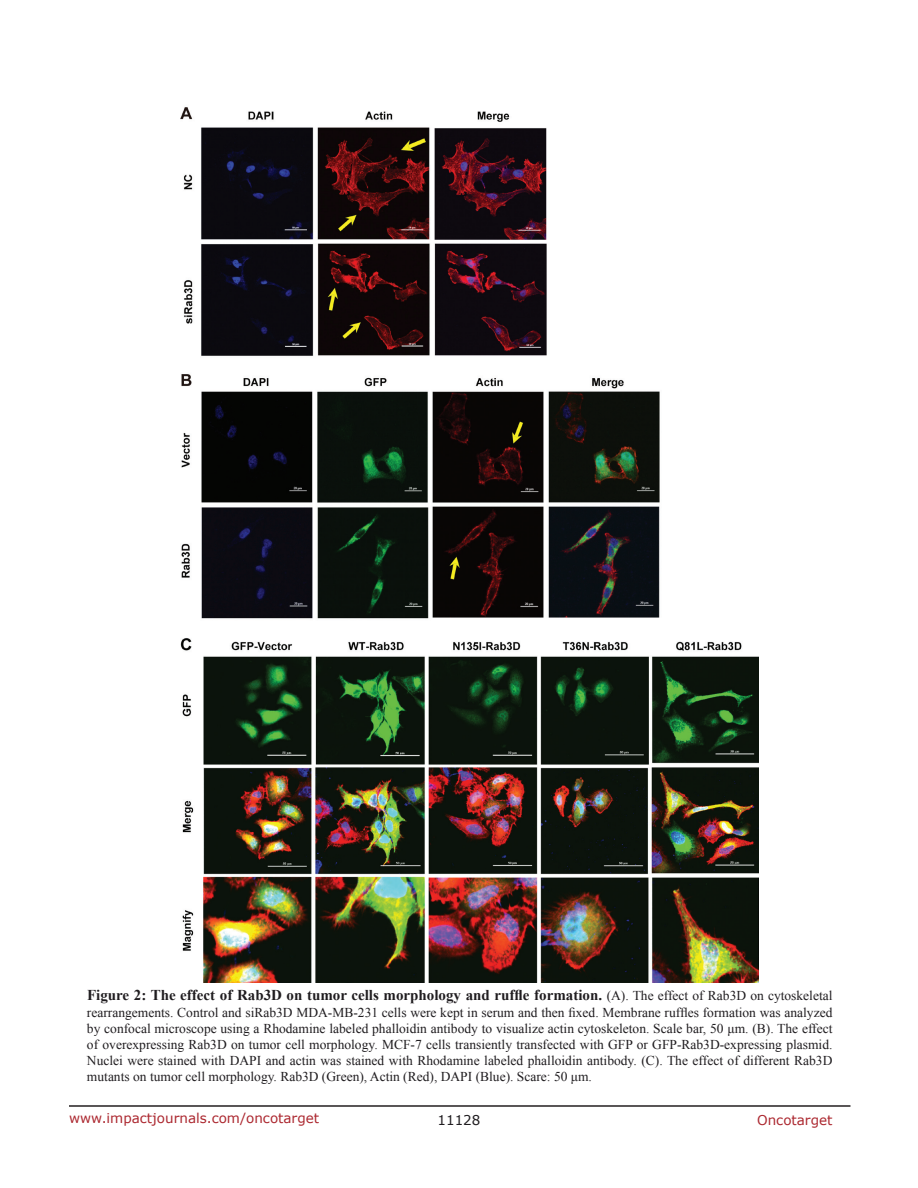
<style>
.page{position:relative;width:918px;height:1188px;background:#fff}
.page>*{position:absolute;margin:0;border:0;box-sizing:border-box;transform-origin:0 0}
.t1{font:700 15px "Times New Roman";color:#201d20}
.t2{font:13.5px/16.2px "Times New Roman";color:#201d20;text-align:justify}
.t3{font:13.5px "Verdana";color:#ac2830}
.t4{font:13.5px "Verdana";color:#201d20}
.s1{font-weight:400;font-size:13.5px}
</style>
<div class="page">
<hr style="left:69px;top:1105px;width:781px;height:2px;background:#231f20">
<img style="left:181px;top:107px;width:578px;height:876px">
<p class="t1" style="left:87px;top:985px;width:747px">Figure 2: The effect of Rab3D on tumor cells morphology and ruffle formation. <span class="s1">(A). The effect of Rab3D on cytoskeletal</span></p>
<p class="t2" style="left:87px;top:1004px;width:747px">rearrangements. Control and siRab3D MDA-MB-231 cells were kept in serum and then fixed. Membrane ruffles formation was analyzed by confocal microscope using a Rhodamine labeled phalloidin antibody to visualize actin cytoskeleton. Scale bar, 50 μm. (B). The effect of overexpressing Rab3D on tumor cell morphology. MCF-7 cells transiently transfected with GFP or GFP-Rab3D-expressing plasmid.<br>Nuclei were stained with DAPI and actin was stained with Rhodamine labeled phalloidin antibody. (C). The effect of different Rab3D mutants on tumor cell morphology. Rab3D (Green), Actin (Red), DAPI (Blue). Scare: 50 μm.</p>
<p class="t3" style="left:69px;top:1109px;width:252px">www.impactjournals.com/oncotarget</p>
<p class="t4" style="left:438px;top:1111px;width:44px">11128</p>
<p class="t3" style="left:757px;top:1111px;width:77px">Oncotarget</p>
</div>
